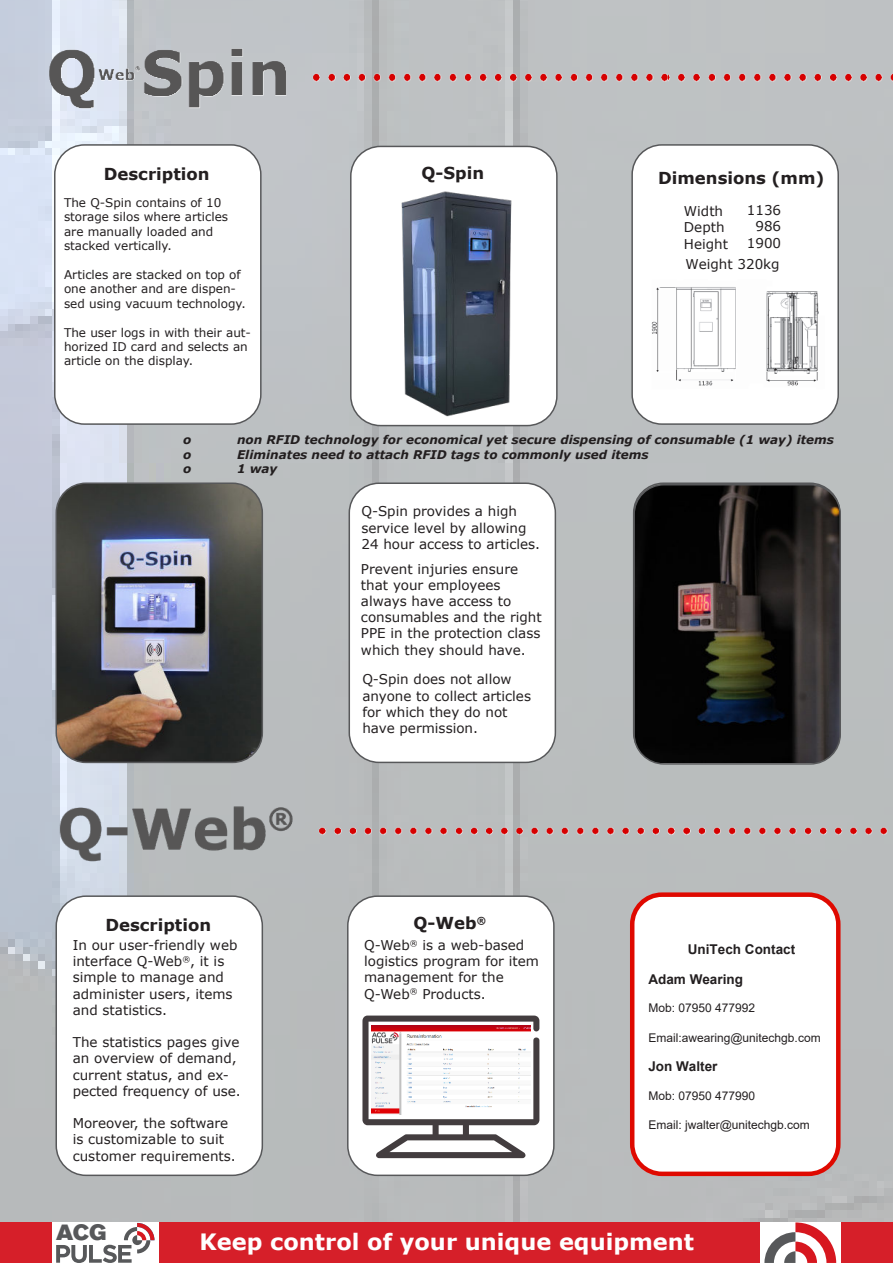
<style>
.page{position:relative;width:893px;height:1263px;background:#fff}
.page>*{position:absolute;margin:0;border:0;box-sizing:border-box;transform-origin:0 0}
.t1{font:700 22.5px "Verdana";color:#fff}
.t2{font:21.9px "Akzidenz Grotesk BE Super";color:#57585a}
.t3{font:700 16.5px "Verdana";color:#231f20}
.t4{font:13.5px/16.2px "Verdana";color:#231f20}
.t5{font:700 13.5px "Arial";color:#231f20}
.t6{font:13.5px "Verdana";color:#221e1f}
.t7{font:12px/14.4px "Verdana";color:#231f20}
.t8{font:italic 700 12px "Verdana";color:#221e1f}
.t9{font:12px "Arial";color:#231f20}
</style>
<div class="page">
<img style="left:0;top:0;width:893px;height:1222px">
<div style="left:159px;top:1222px;width:601px;height:41px;background:#d61f29"></div>
<div style="left:0;top:1222px;width:52px;height:41px;background:#d61f29"></div>
<div style="left:840px;top:1222px;width:53px;height:41px;background:#d61f29"></div>
<svg style="left:764px;top:1222px;width:72px;height:41px"></svg>
<svg style="left:56px;top:1223px;width:99px;height:40px"></svg>
<img style="left:47px;top:43px;width:243px;height:70px">
<img style="left:309px;top:73px;width:584px;height:10px">
<div style="left:55px;top:145px;width:206px;height:279px;background:#fff;border-radius:30px"></div>
<div style="left:54px;top:144px;width:208px;height:281px;border:2px solid #57585a;border-radius:30px"></div>
<div style="left:632px;top:145px;width:206px;height:279px;background:#fff;border-radius:30px"></div>
<div style="left:631px;top:144px;width:208px;height:281px;border:2px solid #57585a;border-radius:30px"></div>
<div style="left:351px;top:146px;width:206px;height:280px;background:#fff;border-radius:30px"></div>
<div style="left:350px;top:146px;width:208px;height:280px;border:2px solid #57585a;border-radius:30px"></div>
<img style="left:56px;top:483px;width:206px;height:279px">
<div style="left:56px;top:482px;width:207px;height:281px;border:2px solid #57585a;border-radius:30px"></div>
<div style="left:348px;top:896px;width:206px;height:279px;background:#fff;border-radius:30px"></div>
<div style="left:347px;top:895px;width:208px;height:281px;border:2px solid #57585a;border-radius:30px"></div>
<div style="left:56px;top:896px;width:206px;height:279px;background:#fff;border-radius:30px"></div>
<div style="left:56px;top:895px;width:207px;height:281px;border:2px solid #57585a;border-radius:30px"></div>
<img style="left:401px;top:191px;width:111px;height:226px">
<img style="left:651px;top:287px;width:168px;height:99px">
<div style="left:632px;top:895px;width:206px;height:279px;background:#fff;border-radius:30px"></div>
<div style="left:630px;top:892px;width:210px;height:284px;border:5px solid #df0900;border-radius:30px"></div>
<div style="left:349px;top:483px;width:206px;height:279px;background:#fff;border-radius:30px"></div>
<div style="left:349px;top:482px;width:207px;height:281px;border:2px solid #57585a;border-radius:30px"></div>
<img style="left:57px;top:796px;width:236px;height:69px">
<img style="left:316px;top:826px;width:348px;height:10px">
<img style="left:664px;top:826px;width:228px;height:10px">
<img style="left:634px;top:485px;width:206px;height:278px">
<div style="left:633px;top:484px;width:208px;height:281px;border:2px solid #57585a;border-radius:30px"></div>
<svg style="left:362px;top:1015px;width:177px;height:143px"></svg>
<img style="left:372px;top:1025px;width:158px;height:90px">
<p class="t3" style="left:104px;top:167px;width:107px">Description</p>
<p class="t7" style="left:64px;top:196px;width:166px">The Q-Spin contains of 10 storage silos where articles are manually loaded and stacked vertically.</p>
<p class="t7" style="left:64px;top:268px;width:183px">Articles are stacked on top of one another and are dispen&shy;sed using vacuum technology.</p>
<p class="t7" style="left:64px;top:326px;width:188px">The user logs in with their aut&shy;horized ID card and selects an article on the display.</p>
<p class="t3" style="left:421px;top:167px;width:64px">Q-Spin</p>
<p class="t3" style="left:658px;top:171px;width:168px">Dimensions (mm)</p>
<p class="t4" style="left:684px;top:204px;width:46px">Width<br>Depth<br>Height</p>
<p class="t4" style="left:747px;top:203px;width:36px;text-align:right">1136<br>986<br>1900</p>
<p class="t6" style="left:685px;top:255px;width:96px">Weight 320kg</p>
<p class="t8" style="left:183px;top:432px;width:10px">o</p>
<p class="t8" style="left:237px;top:432px;width:598px">non RFID technology for economical yet secure dispensing of consumable (1 way) items</p>
<p class="t8" style="left:183px;top:446px;width:10px">o</p>
<p class="t8" style="left:237px;top:446px;width:413px">Eliminates need to attach RFID tags to commonly used items</p>
<p class="t8" style="left:183px;top:460px;width:10px">o</p>
<p class="t8" style="left:237px;top:460px;width:42px">1 way</p>
<p class="t4" style="left:361px;top:504px;width:180px">Q-Spin provides a high service level by allowing<br>24 hour access to articles.</p>
<p class="t3" style="left:105px;top:919px;width:107px">Description</p>
<p class="t4" style="left:73px;top:938px;width:166px">In our user-friendly web interface Q-Web<sup>®</sup>, it is simple to manage and administer users, items and statistics.</p>
<p class="t4" style="left:73px;top:1035px;width:170px">The statistics pages give an overview of demand, current status, and ex&shy;pected frequency of use.</p>
<p class="t4" style="left:73px;top:1116px;width:165px">Moreover, the software is customizable to suit customer requirements.</p>
<p class="t4" style="left:361px;top:562px;width:182px">Prevent injuries ensure that your employees always have access to consumables and the right<br>PPE in the protection class which they should have.</p>
<p class="t4" style="left:362px;top:673px;width:170px">Q-Spin does not allow anyone to collect articles for which they do not have permission.</p>
<p class="t3" style="left:414px;top:917px;width:74px">Q-Web<sup>®</sup></p>
<p class="t4" style="left:364px;top:938px;width:176px">Q-Web<sup>®</sup> is a web-based logistics program for item management for the<br>Q-Web<sup>®</sup> Products.</p>
<p class="t5" style="left:688px;top:940px;width:109px">UniTech Contact</p>
<p class="t5" style="left:648px;top:969px;width:96px">Adam Wearing</p>
<p class="t9" style="left:648px;top:1000px;width:108px">Mob: 07950 477992</p>
<p class="t9" style="left:648px;top:1029px;width:174px">Email:awearing@unitechgb.com</p>
<p class="t5" style="left:648px;top:1057px;width:71px">Jon Walter</p>
<p class="t9" style="left:648px;top:1087px;width:108px">Mob: 07950 477990</p>
<p class="t9" style="left:648px;top:1117px;width:163px">Email: jwalter@unitechgb.com</p>
<h2 class="t2" style="left:56px;top:1219px;width:52px">ACG</h2>
<h1 class="t1" style="left:200px;top:1233px;width:496px">Keep control of your unique equipment</h1>
</div>
